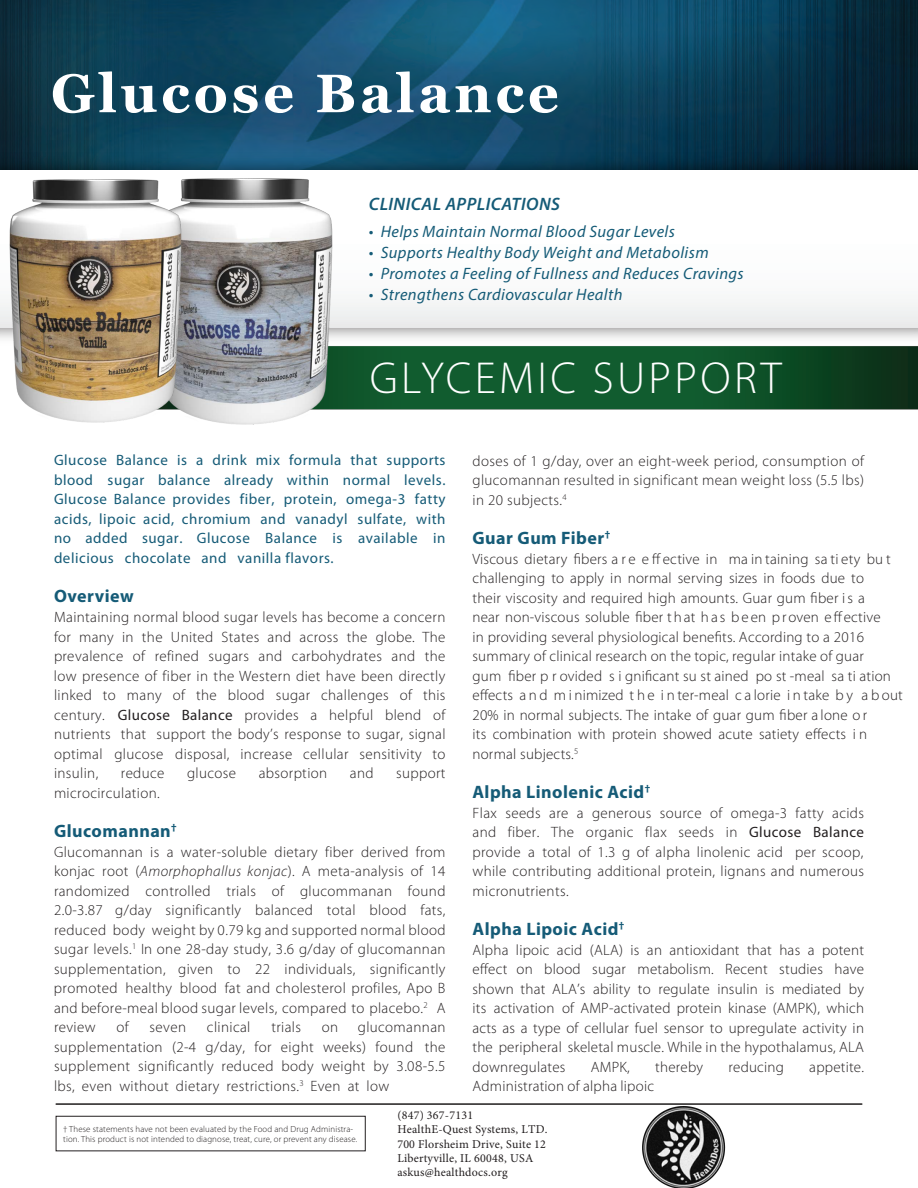
<style>
.page{position:relative;width:918px;height:1188px;background:#fff}
.page>*{position:absolute;margin:0;border:0;box-sizing:border-box;transform-origin:0 0}
.t1{font:700 54px "Georgia";letter-spacing:.07em;color:#fff}
.t2{font:300 45px "Myriad Pro";letter-spacing:.075em;color:#fff}
.t3{font:700 18px "Myriad Pro";letter-spacing:.025em;color:#155b77}
.t4{font:italic 600 18px "Myriad Pro";letter-spacing:.025em;color:#155b77}
.t5{font:italic 16.5px "Myriad Pro";letter-spacing:.025em;color:#155b77}
.t6{font:300 15px/19.5px "Myriad Pro";letter-spacing:.015em;color:#231f20;text-align:justify}
.t7{font:15px/19.8px "Myriad Pro";letter-spacing:.035em;color:#155b77;text-align:justify}
.t8{font:12px/14.4px "Minion Pro";letter-spacing:.02em;color:#221e1f}
.t9{font:300 8.85px/10.6px "Myriad Pro";letter-spacing:.015em;color:#231f20}
.s1{font-weight:400}
.s2{font-style:italic}
</style>
<div class="page">
<img style="left:334px;top:350px;width:584px;height:60px">
<img style="left:0;top:0;width:918px;height:148px">
<img style="left:0;top:148px;width:918px;height:202px">
<div style="left:0;top:170px;width:918px;height:158px;background:linear-gradient(to bottom,#fff,#f2f3f3)"></div>
<hr style="left:56px;top:1103px;width:806px;height:2px;background:#211e1e">
<div style="left:56px;top:1116px;width:310px;height:35px;border:1px solid #231f20"></div>
<img style="left:155px;top:175px;width:179px;height:250px">
<img style="left:642px;top:1106px;width:84px;height:82px">
<img style="left:6px;top:176px;width:177px;height:247px">
<h1 class="t1" style="left:51px;top:53px;width:509px">Glucose Balance</h1>
<p class="t4" style="left:369px;top:193px;width:193px">CLINICAL APPLICATIONS</p>
<p class="t5" style="left:369px;top:222px;width:308px">• Helps Maintain Normal Blood Sugar Levels</p>
<p class="t5" style="left:369px;top:243px;width:341px">• Supports Healthy Body Weight and Metabolism</p>
<p class="t5" style="left:369px;top:264px;width:376px">• Promotes a Feeling of Fullness and Reduces Cravings</p>
<p class="t5" style="left:369px;top:285px;width:255px">• Strengthens Cardiovascular Health</p>
<h2 class="t2" style="left:370px;top:351px;width:413px">GLYCEMIC SUPPORT</h2>
<p class="t7" style="left:54px;top:449px;width:393px">Glucose Balance is a drink mix formula that supports blood sugar balance already within normal levels.<br>Glucose Balance provides fiber, protein, omega-3 fatty acids, lipoic acid, chromium and vanadyl sulfate, with no added sugar. Glucose Balance is available in delicious chocolate and vanilla flavors.</p>
<p class="t3" style="left:54px;top:584px;width:81px">Overview</p>
<p class="t6" style="left:54px;top:607px;width:393px">Maintaining normal blood sugar levels has become a concern for many in the United States and across the globe. The prevalence of refined sugars and carbohydrates and the low presence of fiber in the Western diet have been directly linked to many of the blood sugar challenges of this century. <span class="s1">Glucose Balance</span> provides a helpful blend of nutrients that support the body’s response to sugar, signal optimal glucose disposal, increase cellular sensitivity to insulin,</p>
<p class="t6" style="left:121px;top:763px;width:45px">reduce</p>
<p class="t6" style="left:187px;top:763px;width:51px">glucose</p>
<p class="t6" style="left:259px;top:763px;width:70px">absorption</p>
<p class="t6" style="left:350px;top:763px;width:25px">and</p>
<p class="t6" style="left:396px;top:763px;width:51px">support</p>
<p class="t6" style="left:54px;top:783px;width:107px">microcirculation.</p>
<p class="t3" style="left:54px;top:819px;width:124px">Glucomannan<sup>†</sup></p>
<p class="t6" style="left:54px;top:842px;width:393px">Glucomannan is a water-soluble dietary fiber derived from konjac root (<span class="s2">Amorphophallus konjac</span>). A meta-analysis of 14 randomized controlled trials of glucommanan found 2.0-3.87 g/day significantly balanced total blood fats, reduced body weight by 0.79 kg and supported normal blood sugar levels.<sup>1</sup> In one 28-day study, 3.6 g/day of glucomannan supplementation, given to 22 individuals, significantly promoted healthy blood fat and cholesterol profiles, Apo B and before-meal blood sugar levels, compared to placebo.<sup>2</sup> A review</p>
<p class="t6" style="left:116px;top:1017px;width:14px">of</p>
<p class="t6" style="left:150px;top:1017px;width:38px">seven</p>
<p class="t6" style="left:207px;top:1017px;width:45px">clinical</p>
<p class="t6" style="left:271px;top:1017px;width:31px">trials</p>
<p class="t6" style="left:322px;top:1017px;width:18px">on</p>
<p class="t6" style="left:54px;top:1017px;width:393px;text-indent:304px">glucomannan supplementation (2-4 g/day, for eight weeks) found the supplement significantly reduced body weight by 3.08-5.5 lbs, even without dietary restrictions.<sup>3</sup> Even at low</p>
<p class="t6" style="left:473px;top:451px;width:393px">doses of 1 g/day, over an eight-week period, consumption of glucomannan resulted in significant mean weight loss (5.5 lbs) in 20 subjects.<sup>4</sup></p>
<p class="t3" style="left:472px;top:526px;width:139px">Guar Gum Fiber<sup>†</sup></p>
<p class="t6" style="left:472px;top:549px;width:432px;text-align:left">Viscous dietary fibers a r e e ffective in ma in taining sa ti ety bu t challenging to apply in normal serving sizes in foods due to<br>their viscosity and required high amounts. Guar gum fiber is a<br>near non-viscous soluble fiber t h at h a s b e en p roven e ffective<br>in providing several physiological benefits. According to a 2016 summary of clinical research on the topic, regular intake of guar<br>gum fiber p r ovided s i gnificant su st ained po st -meal sa ti ation effects a n d m i nimized t h e i n ter-meal c a lorie i n take b y a b out 20% in normal subjects. The intake of guar gum fiber a lone o r<br>its combination with protein showed acute satiety effects i n normal subjects.<sup>5</sup></p>
<p class="t3" style="left:472px;top:780px;width:179px">Alpha Linolenic Acid<sup>†</sup></p>
<p class="t6" style="left:472px;top:803px;width:393px">Flax seeds are a generous source of omega-3 fatty acids and fiber. The organic flax seeds in <span class="s1">Glucose Balance </span>provide a total of 1.3 g of alpha linolenic acid per scoop, while contributing additional protein, lignans and numerous micronutrients.</p>
<p class="t3" style="left:472px;top:917px;width:153px">Alpha Lipoic Acid<sup>†</sup></p>
<p class="t6" style="left:472px;top:940px;width:393px">Alpha lipoic acid (ALA) is an antioxidant that has a potent effect on blood sugar metabolism. Recent studies have shown that ALA’s ability to regulate insulin is mediated by its activation of AMP-activated protein kinase (AMPK), which acts as a type of cellular fuel sensor to upregulate activity in the peripheral skeletal muscle. While in the hypothalamus, ALA downregulates</p>
<p class="t6" style="left:591px;top:1057px;width:40px">AMPK,</p>
<p class="t6" style="left:655px;top:1057px;width:49px">thereby</p>
<p class="t6" style="left:729px;top:1057px;width:57px">reducing</p>
<p class="t6" style="left:809px;top:1057px;width:56px">appetite.</p>
<p class="t6" style="left:472px;top:1076px;width:183px">Administration of alpha lipoic</p>
<p class="t9" style="left:63px;top:1123px;width:296px">† These statements have not been evaluated by the Food and Drug Administra&shy;tion. This product is not intended to diagnose, treat, cure, or prevent any disease.</p>
<p class="t8" style="left:397px;top:1108px;width:152px">(847) 367-7131<br>HealthE-Quest Systems, LTD.<br>700 Florsheim Drive, Suite 12<br>Libertyville, IL 60048, USA askus@healthdocs.org</p>
</div>
